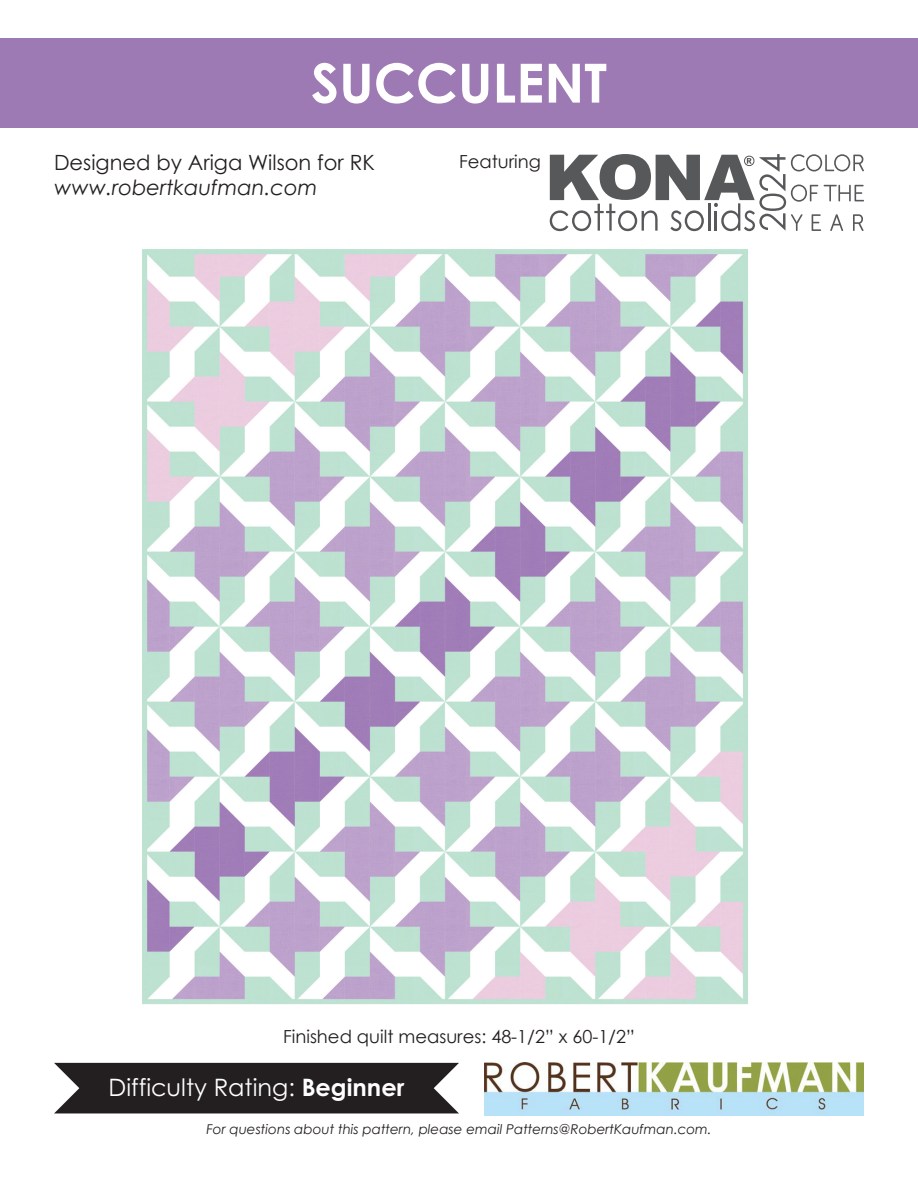
<style>
.page{position:relative;width:918px;height:1188px;background:#fff}
.page>*{position:absolute;margin:0;border:0;box-sizing:border-box;transform-origin:0 0}
.t1{font:700 67.5px "Century Gothic";color:#fff}
.Pattern_Title{font:700 54px "Century Gothic";color:#fff}
.t2{font:24px "Century Gothic";color:#fff}
.t3{font:21px "Century Gothic";color:#231f20}
.t4{font:italic 21px "Century Gothic";color:#231f20}
.t5{font:18px "Century Gothic";color:#231f20}
.t6{font:italic 13.5px "Century Gothic";color:#231f20}
.s1{font-weight:700}
</style>
<div class="page">
<div style="left:54px;top:1063px;width:405px;height:50px;background:#231f20"></div>
<div style="left:0;top:38px;width:918px;height:90px;background:#9e7ab5"></div>
<img style="left:484px;top:1063px;width:379px;height:52px">
<svg style="left:550px;top:154px;width:314px;height:77px"></svg>
<img style="left:142px;top:249px;width:606px;height:756px">
<p class="t1" style="left:290px;top:27px;width:334px">Just Kisses</p>
<p class="Pattern_Title" style="left:311px;top:42px;width:297px">SUCCULENT</p>
<p class="t3" style="left:54px;top:148px;width:322px">Designed by Ariga Wilson for RK</p>
<p class="t4" style="left:54px;top:173px;width:265px">www.robertkaufman.com</p>
<p class="t5" style="left:459px;top:148px;width:83px">Featuring</p>
<p class="t5" style="left:283px;top:1024px;width:353px">Finished quilt measures: 48-1/2” x 60-1/2”</p>
<p class="t2" style="left:109px;top:1070px;width:297px">Difficulty Rating: <span class="s1">Beginner</span></p>
<p class="t6" style="left:206px;top:1120px;width:507px">For questions about this pattern, please email Patterns@RobertKaufman.com.</p>
</div>
